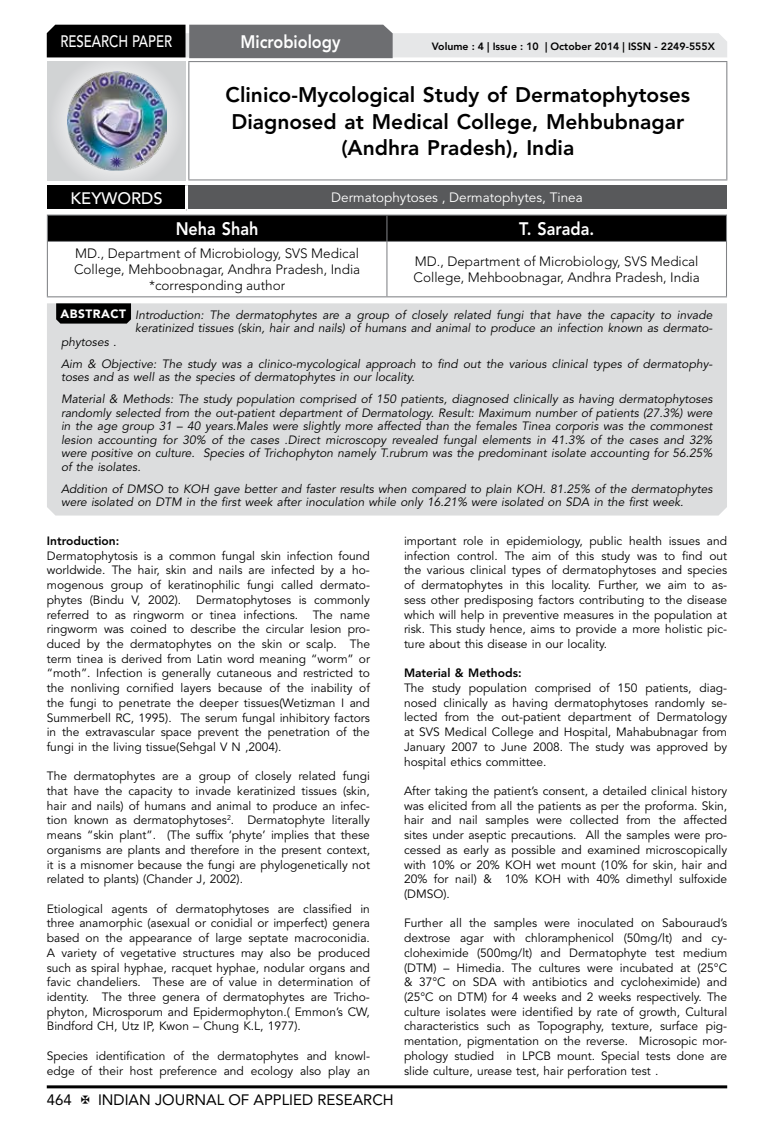
<style>
.page{position:relative;width:774px;height:1136px;background:#fff}
.page>*{position:absolute;margin:0;border:0;box-sizing:border-box;transform-origin:0 0}
.t1{font:800 21px/26.2px "Avenir LT Std";color:#000;text-align:center}
.t2{font:800 18px "Avenir LT Std";color:#fff;scale:.9 1}
.t3{font:500 16.5px "Avenir LT Std";color:#fff;scale:.8 1}
.t4{font:500 16.5px "Avenir LT Std";color:#fff}
.t5{font:15px "Avenir LT Std";color:#000}
.t6{font:300 13.5px/16.2px "Avenir LT Std";color:#000;text-align:center}
.t7{font:13.5px "Avenir LT Std";color:#fff}
.t8{font:12px/14.7px "Avenir LT Std";color:#000;text-align:justify}
.t9{font:italic 12px/13.5px "Avenir LT Std";color:#000}
.t10{font:800 12px "Avenir LT Std";color:#000}
.t11{font:800 10.5px "Avenir LT Std";color:#000}
.s1{font-weight:900;font-style:normal;color:#fff}
</style>
<div class="page">
<hr style="left:47px;top:1085px;width:680px;height:3px;background:#000">
<div style="left:48px;top:62px;width:137px;height:118px;background:linear-gradient(to right,#d9dadb,#d9dadb)"></div>
<img style="left:68px;top:71px;width:99px;height:100px">
<svg style="left:47px;top:25px;width:680px;height:33px;background:#979899"></svg>
<hr style="left:188px;top:61px;width:539px;height:1px;background:#808285">
<hr style="left:188px;top:62px;width:1px;height:117px;background:#808285">
<hr style="left:726px;top:62px;width:1px;height:117px;background:#808285">
<hr style="left:188px;top:179px;width:539px;height:1px;background:#808285">
<hr style="left:47px;top:214px;width:340px;height:1px;background:#808285">
<hr style="left:387px;top:214px;width:340px;height:1px;background:#808285">
<svg style="left:47px;top:215px;width:680px;height:26px;background:#040404"></svg>
<hr style="left:47px;top:241px;width:340px;height:1px;background:#808285">
<hr style="left:47px;top:242px;width:1px;height:54px;background:#808285">
<hr style="left:387px;top:241px;width:340px;height:1px;background:#808285">
<hr style="left:386px;top:242px;width:1px;height:54px;background:#808285">
<hr style="left:726px;top:242px;width:1px;height:54px;background:#808285">
<hr style="left:47px;top:296px;width:340px;height:1px;background:#808285">
<hr style="left:387px;top:296px;width:340px;height:1px;background:#808285">
<div style="left:47px;top:185px;width:139px;height:25px;background:#000"></div>
<div style="left:186px;top:185px;width:541px;height:25px;background:#58595b"></div>
<hr style="left:185px;top:185px;width:3px;height:24px;background:#fff">
<hr style="left:47px;top:209px;width:139px;height:3px;background:#fff">
<hr style="left:186px;top:209px;width:541px;height:3px;background:#fff">
<div style="left:47px;top:303px;width:680px;height:212px;background:#dcddde"></div>
<svg style="left:56px;top:303px;width:75px;height:20px"></svg>
<h3 class="t3" style="left:60px;top:32px;width:139px">RESEARCH PAPER</h3>
<h2 class="t2" style="left:240px;top:31px;width:113px">Microbiology</h2>
<p class="t11" style="left:432px;top:41px;width:284px">Volume : 4 | Issue : 10 | October 2014 | ISSN - 2249-555X</p>
<h1 class="t1" style="left:226px;top:82px;width:466px">Clinico-Mycological Study of Dermatophytoses<br>Diagnosed at Medical College, Mehbubnagar (Andhra Pradesh), India</h1>
<h3 class="t4" style="left:71px;top:189px;width:94px">KEYWORDS</h3>
<p class="t7" style="left:331px;top:189px;width:253px">Dermatophytoses , Dermatophytes, Tinea</p>
<h2 class="t2" style="left:176px;top:218px;width:93px">Neha Shah</h2>
<h2 class="t2" style="left:519px;top:218px;width:85px">T. Sarada.</h2>
<p class="t6" style="left:74px;top:245px;width:288px">MD., Department of Microbiology, SVS Medical<br>College, Mehboobnagar, Andhra Pradesh, India *corresponding author</p>
<p class="t6" style="left:414px;top:253px;width:288px;text-align:left">MD., Department of Microbiology, SVS Medical<br>College, Mehboobnagar, Andhra Pradesh, India</p>
<p class="t9" style="left:60px;top:308px;width:653px"><span class="s1">ABSTRACT</span> Introduction: The dermatophytes are a group of closely related fungi that have the capacity to invade</p>
<p class="t9" style="left:135px;top:322px;width:579px">keratinized tissues (skin, hair and nails) of humans and animal to produce an infection known as dermato-</p>
<p class="t9" style="left:61px;top:335px;width:57px">phytoses .</p>
<p class="t9" style="left:61px;top:357px;width:653px">Aim &amp; Objective: The study was a clinico-mycological approach to find out the various clinical types of dermatophy&shy;toses and as well as the species of dermatophytes in our locality.</p>
<p class="t9" style="left:61px;top:393px;width:653px;text-align:justify">Material &amp; Methods: The study population comprised of 150 patients, diagnosed clinically as having dermatophytoses randomly selected from the out-patient department of Dermatology. Result: Maximum number of patients (27.3%) were in the age group 31 – 40 years.Males were slightly more affected than the females Tinea corporis was the commonest lesion accounting for 30% of the cases .Direct microscopy revealed fungal elements in 41.3% of the cases and 32% were positive on culture. Species of Trichophyton namely T.rubrum was the predominant isolate accounting for 56.25% of the isolates.</p>
<p class="t9" style="left:61px;top:482px;width:653px">Addition of DMSO to KOH gave better and faster results when compared to plain KOH. 81.25% of the dermatophytes were isolated on DTM in the first week after inoculation while only 16.21% were isolated on SDA in the first week.</p>
<p class="t10" style="left:47px;top:533px;width:74px">Introduction:</p>
<p class="t8" style="left:47px;top:548px;width:325px">Dermatophytosis is a common fungal skin infection found worldwide. The hair, skin and nails are infected by a ho&shy;mogenous group of keratinophilic fungi called dermato&shy;phytes (Bindu V, 2002). Dermatophytoses is commonly referred to as ringworm or tinea infections. The name ringworm was coined to describe the circular lesion pro&shy;duced by the dermatophytes on the skin or scalp. The term tinea is derived from Latin word meaning “worm” or “moth”. Infection is generally cutaneous and restricted to the nonliving cornified layers because of the inability of the fungi to penetrate the deeper tissues(Wetizman I and Summerbell RC, 1995). The serum fungal inhibitory factors in the extravascular space prevent the penetration of the fungi in the living tissue(Sehgal V N ,2004).</p>
<p class="t8" style="left:47px;top:769px;width:325px">The dermatophytes are a group of closely related fungi that have the capacity to invade keratinized tissues (skin, hair and nails) of humans and animal to produce an infec&shy;tion known as dermatophytoses<sup>2</sup>. Dermatophyte literally means “skin plant”. (The suffix ‘phyte’ implies that these organisms are plants and therefore in the present context, it is a misnomer because the fungi are phylogenetically not related to plants) (Chander J, 2002).</p>
<p class="t8" style="left:47px;top:901px;width:325px">Etiological agents of dermatophytoses are classified in three anamorphic (asexual or conidial or imperfect) genera based on the appearance of large septate macroconidia.<br>A variety of vegetative structures may also be produced such as spiral hyphae, racquet hyphae, nodular organs and favic chandeliers. These are of value in determination of identity. The three genera of dermatophytes are Tricho&shy;phyton, Microsporum and Epidermophyton.( Emmon’s CW, Bindford CH, Utz IP, Kwon – Chung K.L, 1977).</p>
<p class="t8" style="left:47px;top:1048px;width:325px">Species identification of the dermatophytes and knowl&shy;edge of their host preference and ecology also play an</p>
<p class="t8" style="left:404px;top:533px;width:325px">important role in epidemiology, public health issues and infection control. The aim of this study was to find out the various clinical types of dermatophytoses and species of dermatophytes in this locality. Further, we aim to as&shy;sess other predisposing factors contributing to the disease which will help in preventive measures in the population at risk. This study hence, aims to provide a more holistic pic&shy;ture about this disease in our locality.</p>
<p class="t10" style="left:404px;top:666px;width:119px">Material &amp; Methods:</p>
<p class="t8" style="left:404px;top:680px;width:325px">The study population comprised of 150 patients, diag&shy;nosed clinically as having dermatophytoses randomly se&shy;lected from the out-patient department of Dermatology at SVS Medical College and Hospital, Mahabubnagar from January 2007 to June 2008. The study was approved by hospital ethics committee.</p>
<p class="t8" style="left:404px;top:783px;width:325px">After taking the patient’s consent, a detailed clinical history was elicited from all the patients as per the proforma. Skin, hair and nail samples were collected from the affected sites under aseptic precautions. All the samples were pro&shy;cessed as early as possible and examined microscopically with 10% or 20% KOH wet mount (10% for skin, hair and 20% for nail) &amp; 10% KOH with 40% dimethyl sulfoxide (DMSO).</p>
<p class="t8" style="left:404px;top:916px;width:325px">Further all the samples were inoculated on Sabouraud’s dextrose agar with chloramphenicol (50mg/lt) and cy&shy;cloheximide (500mg/lt) and Dermatophyte test medium (DTM) – Himedia. The cultures were incubated at (25°C &amp; 37°C on SDA with antibiotics and cycloheximide) and (25°C on DTM) for 4 weeks and 2 weeks respectively. The culture isolates were identified by rate of growth, Cultural characteristics such as Topography, texture, surface pig&shy;mentation, pigmentation on the reverse. Microsopic mor&shy;phology studied in LPCB mount. Special tests done are slide culture, urease test, hair perforation test .</p>
<p class="t5" style="left:47px;top:1090px;width:27px">464</p>
<p class="t5" style="left:98px;top:1090px;width:297px">INDIAN JOURNAL OF APPLIED RESEARCH</p>
</div>
